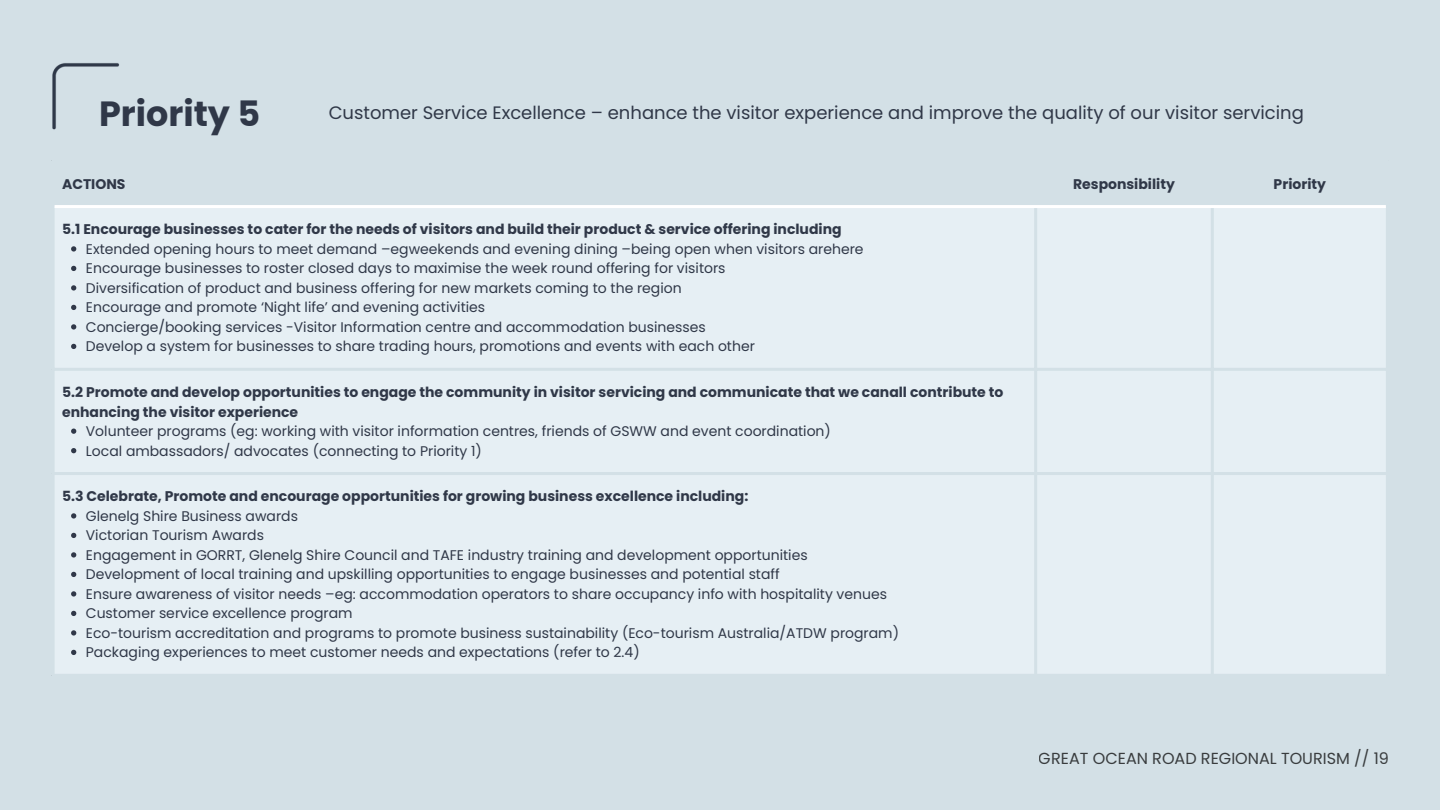
<style>
.page{position:relative;width:1440px;height:810px;background:#d3e0e6}
.page>*{position:absolute;margin:0;border:0;box-sizing:border-box;transform-origin:0 0}
.t1{font:700 35px "Poppins";color:#303848}
.t2{font:18px "Poppins";color:#303848}
.t3{font:16px "Poppins";color:#000}
.t4{font:14px "Poppins";color:#303848}
.t5{font:700 14px/19.5px "Poppins";color:#303848}
</style>
<div class="page">
<img style="left:52px;top:63px;width:67px;height:67px">
<div style="left:55px;top:208px;width:1331px;height:466px;background:#e6eff4"></div>
<svg style="left:71px;top:246px;width:5px;height:6px"></svg>
<svg style="left:71px;top:266px;width:5px;height:5px"></svg>
<svg style="left:71px;top:285px;width:5px;height:6px"></svg>
<svg style="left:71px;top:305px;width:5px;height:5px"></svg>
<svg style="left:71px;top:324px;width:5px;height:6px"></svg>
<svg style="left:71px;top:344px;width:5px;height:5px"></svg>
<svg style="left:71px;top:429px;width:5px;height:5px"></svg>
<svg style="left:71px;top:448px;width:5px;height:5px"></svg>
<svg style="left:71px;top:513px;width:5px;height:6px"></svg>
<svg style="left:71px;top:533px;width:5px;height:5px"></svg>
<svg style="left:71px;top:552px;width:5px;height:6px"></svg>
<svg style="left:71px;top:572px;width:5px;height:5px"></svg>
<svg style="left:71px;top:591px;width:5px;height:6px"></svg>
<svg style="left:71px;top:611px;width:5px;height:5px"></svg>
<svg style="left:71px;top:630px;width:5px;height:6px"></svg>
<svg style="left:71px;top:650px;width:5px;height:5px"></svg>
<hr style="left:1034px;top:162px;width:3px;height:512px;background:#d3e0e6">
<hr style="left:1211px;top:162px;width:3px;height:512px;background:#d3e0e6">
<hr style="left:52px;top:368px;width:1337px;height:3px;background:#d3e0e6">
<hr style="left:52px;top:472px;width:1337px;height:3px;background:#d3e0e6">
<hr style="left:55px;top:205px;width:1331px;height:3px;background:#fff">
<p class="t1" style="left:99px;top:89px;width:163px">Priority 5</p>
<p class="t2" style="left:329px;top:100px;width:977px">Customer Service Excellence – enhance the visitor experience and improve the quality of our visitor servicing</p>
<h1 class="t5" style="left:62px;top:174px;width:65px">ACTIONS</h1>
<h2 class="t5" style="left:1073px;top:174px;width:103px">Responsibility</h2>
<p class="t5" style="left:1274px;top:174px;width:54px">Priority</p>
<p class="t5" style="left:62px;top:220px;width:781px">5.1 Encourage businesses to cater for the needs of visitors and build their product &amp; service offering including</p>
<p class="t4" style="left:86px;top:239px;width:779px">Extended opening hours to meet demand –egweekends and evening dining –being open when visitors arehere</p>
<p class="t4" style="left:86px;top:259px;width:641px">Encourage businesses to roster closed days to maximise the week round offering for visitors</p>
<p class="t4" style="left:86px;top:278px;width:597px">Diversification of product and business offering for new markets coming to the region</p>
<p class="t4" style="left:86px;top:298px;width:401px">Encourage and promote ‘Night life’ and evening activities</p>
<p class="t4" style="left:86px;top:317px;width:621px">Concierge/booking services -Visitor Information centre and accommodation businesses</p>
<p class="t4" style="left:86px;top:337px;width:671px">Develop a system for businesses to share trading hours, promotions and events with each other</p>
<p class="t5" style="left:62px;top:382px;width:943px">5.2 Promote and develop opportunities to engage the community in visitor servicing and communicate that we canall contribute to enhancing the visitor experience</p>
<p class="t4" style="left:86px;top:421px;width:747px">Volunteer programs (eg: working with visitor information centres, friends of GSWW and event coordination)</p>
<p class="t4" style="left:86px;top:441px;width:398px">Local ambassadors/ advocates (connecting to Priority 1)</p>
<p class="t5" style="left:62px;top:487px;width:688px">5.3 Celebrate, Promote and encourage opportunities for growing business excellence including:</p>
<p class="t4" style="left:86px;top:506px;width:214px">Glenelg Shire Business awards</p>
<p class="t4" style="left:86px;top:526px;width:180px">Victorian Tourism Awards</p>
<p class="t4" style="left:86px;top:545px;width:723px">Engagement in GORRT, Glenelg Shire Council and TAFE industry training and development opportunities</p>
<p class="t4" style="left:86px;top:565px;width:695px">Development of local training and upskilling opportunities to engage businesses and potential staff</p>
<p class="t4" style="left:86px;top:584px;width:803px">Ensure awareness of visitor needs –eg: accommodation operators to share occupancy info with hospitality venues</p>
<p class="t4" style="left:86px;top:604px;width:268px">Customer service excellence program</p>
<p class="t4" style="left:86px;top:623px;width:815px">Eco-tourism accreditation and programs to promote business sustainability (Eco-tourism Australia/ATDW program)</p>
<p class="t4" style="left:86px;top:643px;width:555px">Packaging experiences to meet customer needs and expectations (refer to 2.4)</p>
<p class="t3" style="left:1039px;top:747px;width:352px">GREAT OCEAN ROAD REGIONAL TOURISM // 19</p>
</div>
